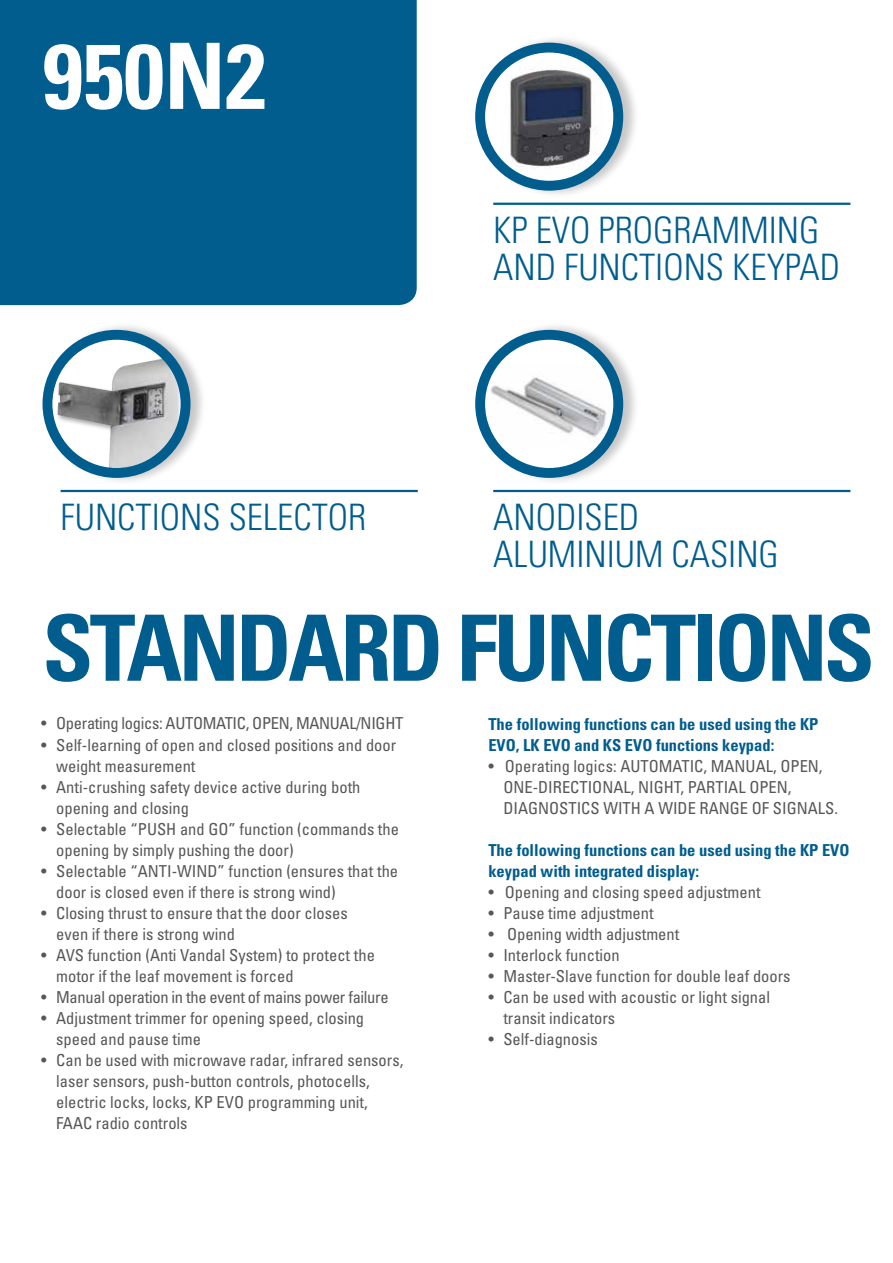
<style>
.page{position:relative;width:893px;height:1263px;background:#fff}
.page>*{position:absolute;margin:0;border:0;box-sizing:border-box;transform-origin:0 0}
.t1{font:700 condensed 91.5px "Univers LT Std";letter-spacing:-.04em;color:#005d8e}
.t2{font:700 condensed 91.5px "Univers LT Std";color:#fff}
.t3{font:300 condensed 36.45px/36.5px "Univers LT Std";color:#005d8e}
.t4{font:condensed 16.5px/21px "Univers LT Std";color:#575756}
.t5{font:700 condensed 16.5px/21px "Univers LT Std";color:#005d8e}
.t6{font:condensed 16.5px "Univers LT Std";letter-spacing:-.02em;color:#575756}
</style>
<div class="page">
<div style="left:475px;top:34px;width:165px;height:165px;background:#000;opacity:.22"></div>
<svg style="left:480px;top:48px;width:138px;height:138px"></svg>
<img style="left:502px;top:57px;width:99px;height:122px">
<div style="left:475px;top:43px;width:148px;height:148px;border:10px solid #005d8e;border-radius:50%"></div>
<hr style="left:493px;top:203px;width:357px;height:2px;background:#005d8e">
<div style="left:475px;top:322px;width:165px;height:164px;background:#000;opacity:.22"></div>
<svg style="left:480px;top:335px;width:138px;height:138px"></svg>
<img style="left:487px;top:364px;width:124px;height:83px">
<div style="left:475px;top:330px;width:148px;height:148px;border:10px solid #005d8e;border-radius:50%"></div>
<hr style="left:493px;top:490px;width:357px;height:2px;background:#005d8e">
<hr style="left:61px;top:490px;width:357px;height:2px;background:#005d8e">
<div style="left:0;top:0;width:417px;height:305px;background:#005d8e"></div>
<div style="left:43px;top:322px;width:164px;height:164px;background:#000;opacity:.22"></div>
<svg style="left:47px;top:335px;width:139px;height:138px"></svg>
<div style="left:56px;top:351px;width:130px;height:120px;background:#000;opacity:.36"></div>
<img style="left:57px;top:358px;width:129px;height:113px">
<div style="left:43px;top:330px;width:148px;height:148px;border:10px solid #005d8e;border-radius:50%"></div>
<h1 class="t2" style="left:43px;top:20px;width:225px">950N2</h1>
<h2 class="t3" style="left:61px;top:499px;width:307px">FUNCTIONS SELECTOR</h2>
<h2 class="t3" style="left:493px;top:212px;width:348px">KP EVO PROGRAMMING<br>AND FUNCTIONS KEYPAD</h2>
<h2 class="t3" style="left:493px;top:499px;width:287px">ANODISED<br>ALUMINIUM CASING</h2>
<h1 class="t1" style="left:43px;top:592px;width:834px">STANDARD FUNCTIONS</h1>
<p class="t6" style="left:41px;top:713px;width:364px">• Operating logics: AUTOMATIC, OPEN, MANUAL/NIGHT</p>
<p class="t4" style="left:56px;top:734px;width:342px;text-indent:-15px">• Self-learning of open and closed positions and door weight measurement</p>
<p class="t4" style="left:56px;top:776px;width:306px;text-indent:-15px">• Anti-crushing safety device active during both opening and closing</p>
<p class="t4" style="left:56px;top:818px;width:344px;text-indent:-15px">• Selectable “PUSH and GO” function (commands the opening by simply pushing the door)</p>
<p class="t4" style="left:56px;top:860px;width:343px;text-indent:-15px">• Selectable “ANTI-WIND” function (ensures that the door is closed even if there is strong wind)</p>
<p class="t4" style="left:56px;top:902px;width:293px;text-indent:-15px">• Closing thrust to ensure that the door closes even if there is strong wind</p>
<p class="t4" style="left:56px;top:944px;width:320px;text-indent:-15px">• AVS function (Anti Vandal System) to protect the motor if the leaf movement is forced</p>
<p class="t6" style="left:41px;top:986px;width:349px">• Manual operation in the event of mains power failure</p>
<p class="t4" style="left:56px;top:1007px;width:309px;text-indent:-15px">• Adjustment trimmer for opening speed, closing speed and pause time</p>
<p class="t4" style="left:56px;top:1049px;width:349px;text-indent:-15px">• Can be used with microwave radar, infrared sensors, laser sensors, push-button controls, photocells, electric locks, locks, KP EVO programming unit, FAAC radio controls</p>
<p class="t5" style="left:488px;top:713px;width:331px">The following functions can be used using the KP<br>EVO, LK EVO and KS EVO functions keypad:</p>
<p class="t4" style="left:503px;top:755px;width:336px;text-indent:-15px">• Operating logics: AUTOMATIC, MANUAL, OPEN,<br>ONE-DIRECTIONAL, NIGHT, PARTIAL OPEN,<br>DIAGNOSTICS WITH A WIDE RANGE OF SIGNALS.</p>
<p class="t5" style="left:488px;top:839px;width:363px">The following functions can be used using the KP EVO keypad with integrated display:</p>
<p class="t4" style="left:488px;top:881px;width:274px">• Opening and closing speed adjustment</p>
<p class="t4" style="left:488px;top:902px;width:167px">• Pause time adjustment</p>
<p class="t4" style="left:488px;top:923px;width:192px">• Opening width adjustment</p>
<p class="t4" style="left:488px;top:944px;width:133px">• Interlock function</p>
<p class="t4" style="left:488px;top:965px;width:304px">• Master-Slave function for double leaf doors</p>
<p class="t4" style="left:503px;top:986px;width:268px;text-indent:-15px">• Can be used with acoustic or light signal transit indicators</p>
<p class="t4" style="left:488px;top:1028px;width:111px">• Self-diagnosis</p>
</div>
